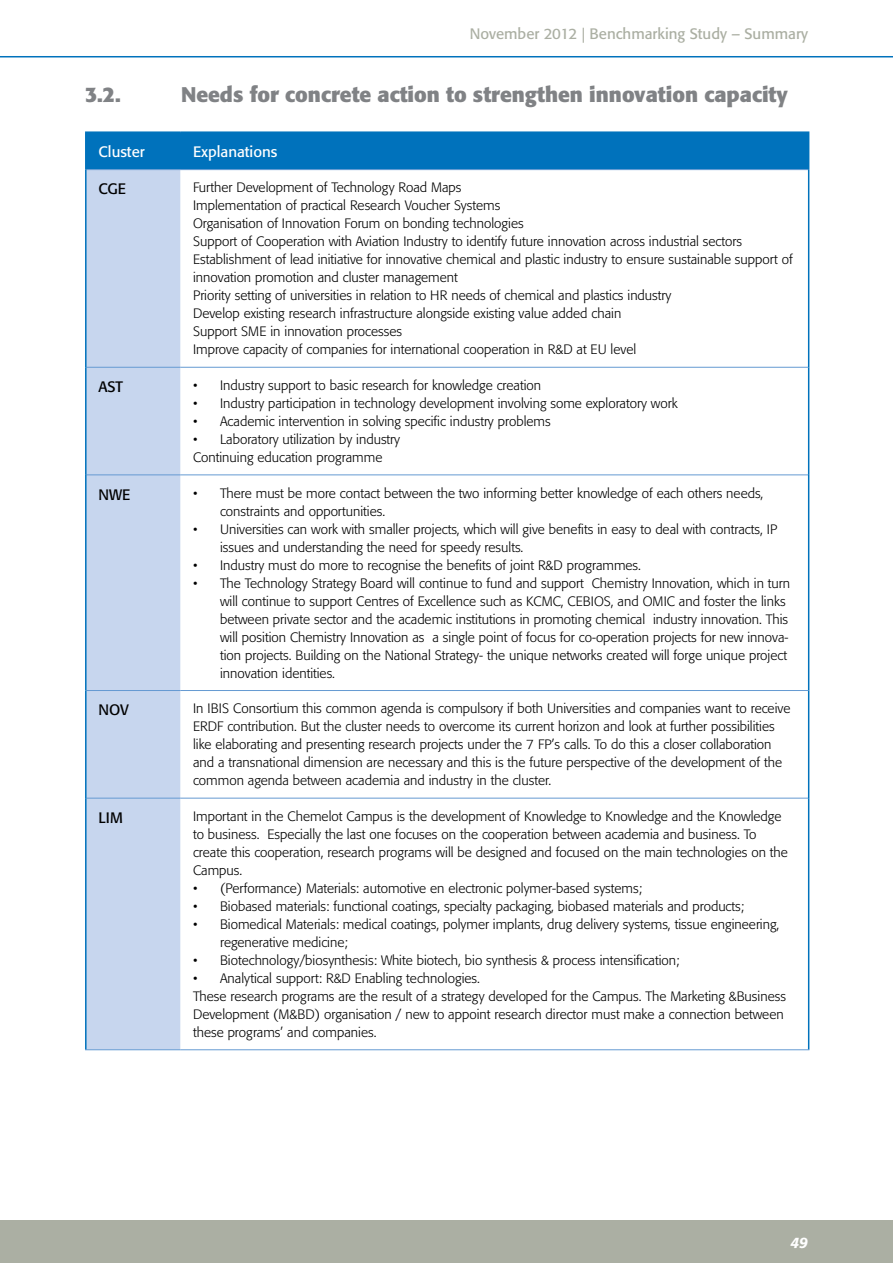
<style>
.page{position:relative;width:893px;height:1263px;background:#fff}
.page>*{position:absolute;margin:0;border:0;box-sizing:border-box;transform-origin:0 0}
.t1{font:700 21px "Formata";color:#808285}
.t2{font:15px "Formata";color:#abafa3}
.t3{font:15px "Formata";color:#fff}
.t4{font:15px "Formata";color:#000}
.t5{font:italic 500 15px "Formata";color:#fff}
.t6{font:300 13.5px/18px "Formata";color:#000}
</style>
<div class="page">
<div style="left:0;top:1220px;width:893px;height:43px;background:#abafa3"></div>
<hr style="left:0;top:56px;width:893px;height:1px;background:#0072bc">
<div style="left:87px;top:133px;width:721px;height:36px;background:#0072bc"></div>
<div style="left:87px;top:170px;width:93px;height:879px;background:#c7d6ee"></div>
<hr style="left:87px;top:169px;width:93px;height:1px;background:#659ad2">
<hr style="left:180px;top:169px;width:628px;height:1px;background:#659ad2">
<hr style="left:87px;top:367px;width:93px;height:1px;background:#659ad2">
<hr style="left:180px;top:367px;width:628px;height:1px;background:#659ad2">
<hr style="left:87px;top:474px;width:93px;height:1px;background:#659ad2">
<hr style="left:180px;top:474px;width:628px;height:1px;background:#659ad2">
<hr style="left:87px;top:690px;width:93px;height:1px;background:#659ad2">
<hr style="left:180px;top:690px;width:628px;height:1px;background:#659ad2">
<hr style="left:87px;top:798px;width:93px;height:1px;background:#659ad2">
<hr style="left:180px;top:798px;width:628px;height:1px;background:#659ad2">
<hr style="left:85px;top:1049px;width:95px;height:1px;background:#659ad2">
<hr style="left:180px;top:1049px;width:629px;height:1px;background:#659ad2">
<hr style="left:85px;top:131px;width:95px;height:2px;background:#0072bc">
<hr style="left:85px;top:133px;width:2px;height:37px;background:#0072bc">
<hr style="left:180px;top:131px;width:629px;height:2px;background:#0072bc">
<hr style="left:808px;top:133px;width:1px;height:37px;background:#0072bc">
<hr style="left:85px;top:170px;width:2px;height:197px;background:#0072bc">
<hr style="left:808px;top:170px;width:1px;height:197px;background:#0072bc">
<hr style="left:85px;top:367px;width:2px;height:108px;background:#0072bc">
<hr style="left:808px;top:367px;width:1px;height:108px;background:#0072bc">
<hr style="left:85px;top:475px;width:2px;height:215px;background:#0072bc">
<hr style="left:808px;top:475px;width:1px;height:215px;background:#0072bc">
<hr style="left:85px;top:690px;width:2px;height:108px;background:#0072bc">
<hr style="left:808px;top:690px;width:1px;height:108px;background:#0072bc">
<hr style="left:85px;top:798px;width:2px;height:251px;background:#0072bc">
<hr style="left:808px;top:798px;width:1px;height:251px;background:#0072bc">
<p class="t2" style="left:470px;top:25px;width:340px">November 2012 | Benchmarking Study – Summary</p>
<h1 class="t1" style="left:85px;top:81px;width:37px">3.2.</h1>
<h1 class="t1" style="left:181px;top:81px;width:608px">Needs for concrete action to strengthen innovation capacity</h1>
<p class="t3" style="left:99px;top:142px;width:48px">Cluster</p>
<p class="t3" style="left:193px;top:142px;width:86px">Explanations</p>
<p class="t4" style="left:99px;top:180px;width:29px">CGE</p>
<p class="t6" style="left:193px;top:179px;width:601px">Further Development of Technology Road Maps<br>Implementation of practical Research Voucher Systems<br>Organisation of Innovation Forum on bonding technologies<br>Support of Cooperation with Aviation Industry to identify future innovation across industrial sectors Establishment of lead initiative for innovative chemical and plastic industry to ensure sustainable support of innovation promotion and cluster management<br>Priority setting of universities in relation to HR needs of chemical and plastics industry<br>Develop existing research infrastructure alongside existing value added chain<br>Support SME in innovation processes<br>Improve capacity of companies for international cooperation in R&amp;D at EU level</p>
<p class="t4" style="left:99px;top:377px;width:26px">AST</p>
<p class="t6" style="left:193px;top:376px;width:350px">• Industry support to basic research for knowledge creation</p>
<p class="t6" style="left:193px;top:394px;width:486px">• Industry participation in technology development involving some exploratory work</p>
<p class="t6" style="left:193px;top:412px;width:359px">• Academic intervention in solving specific industry problems</p>
<p class="t6" style="left:193px;top:430px;width:209px">• Laboratory utilization by industry<br>Continuing education programme</p>
<p class="t4" style="left:99px;top:485px;width:33px">NWE</p>
<p class="t6" style="left:220px;top:484px;width:545px;text-indent:-27px">• There must be more contact between the two informing better knowledge of each others needs, constraints and opportunities.</p>
<p class="t6" style="left:220px;top:520px;width:559px;text-indent:-27px">• Universities can work with smaller projects, which will give benefits in easy to deal with contracts, IP issues and understanding the need for speedy results.</p>
<p class="t6" style="left:193px;top:556px;width:449px">• Industry must do more to recognise the benefits of joint R&amp;D programmes.</p>
<p class="t6" style="left:220px;top:574px;width:572px;text-indent:-27px">• The Technology Strategy Board will continue to fund and support Chemistry Innovation, which in turn will continue to support Centres of Excellence such as KCMC, CEBIOS, and OMIC and foster the links between private sector and the academic institutions in promoting chemical industry innovation. This will position Chemistry Innovation as a single point of focus for co-operation projects for new innova&shy;tion projects. Building on the National Strategy- the unique networks created will forge unique project innovation identities.</p>
<p class="t4" style="left:99px;top:701px;width:32px">NOV</p>
<p class="t6" style="left:193px;top:700px;width:599px">In IBIS Consortium this common agenda is compulsory if both Universities and companies want to receive ERDF contribution. But the cluster needs to overcome its current horizon and look at further possibilities like elaborating and presenting research projects under the 7 FP’s calls. To do this a closer collaboration and a transnational dimension are necessary and this is the future perspective of the development of the common agenda between academia and industry in the cluster.</p>
<p class="t4" style="left:99px;top:808px;width:26px">LIM</p>
<p class="t6" style="left:193px;top:807px;width:596px">Important in the Chemelot Campus is the development of Knowledge to Knowledge and the Knowledge to business. Especially the last one focuses on the cooperation between academia and business. To create this cooperation, research programs will be designed and focused on the main technologies on the Campus.</p>
<p class="t6" style="left:193px;top:879px;width:451px">• (Performance) Materials: automotive en electronic polymer-based systems;</p>
<p class="t6" style="left:193px;top:897px;width:553px">• Biobased materials: functional coatings, specialty packaging, biobased materials and products;</p>
<p class="t6" style="left:220px;top:915px;width:561px;text-indent:-27px">• Biomedical Materials: medical coatings, polymer implants, drug delivery systems, tissue engineering, regenerative medicine;</p>
<p class="t6" style="left:193px;top:951px;width:488px">• Biotechnology/biosynthesis: White biotech, bio synthesis &amp; process intensification;</p>
<p class="t6" style="left:193px;top:969px;width:594px">• Analytical support: R&amp;D Enabling technologies.<br>These research programs are the result of a strategy developed for the Campus. The Marketing &amp;Business Development (M&amp;BD) organisation / new to appoint research director must make a connection between these programs’ and companies.</p>
<p class="t5" style="left:790px;top:1233px;width:19px">49</p>
</div>
